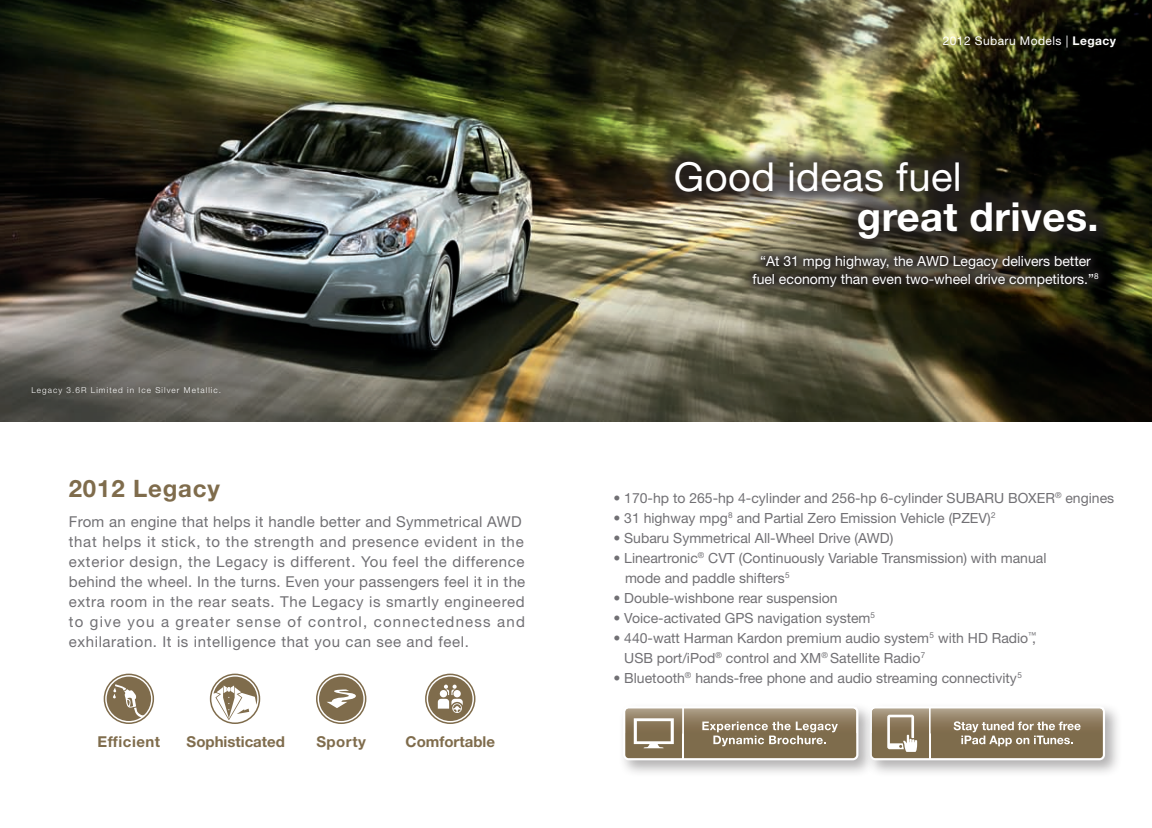
<style>
.page{position:relative;width:1152px;height:828px;background:#fff}
.page>*{position:absolute;margin:0;border:0;box-sizing:border-box;transform-origin:0 0}
.t1{font:40px "Helvetica Neue LT Pro";letter-spacing:.01em;color:#fff}
.t2{font:700 40px "Helvetica Neue LT Pro";letter-spacing:.01em;color:#fff}
.t3{font:700 24px "Helvetica Neue LT Pro";letter-spacing:.035em;color:#7f6c4c}
.t4{font:15px/20px "Helvetica Neue LT Pro";letter-spacing:.045em;color:#717074}
.t5{font:700 15px "Helvetica Neue LT Pro";color:#7f6c4c}
.t6{font:700 15px "Helvetica Neue LT Pro";letter-spacing:.035em;color:#7f6c4c}
.t7{font:14px/20px "Helvetica Neue LT Pro";color:#717074}
.t8{font:14px/18px "Helvetica Neue LT Pro";color:#fff;text-align:center}
.t9{font:12px "Helvetica Neue LT Pro";letter-spacing:.035em;color:#fff}
.t10{font:300 8.2px "Helvetica Neue LT Pro";letter-spacing:.13em;color:#fff}
.s1{font-weight:700}
</style>
<div class="page">
<img style="left:0;top:0;width:1152px;height:422px">
<svg style="left:104px;top:674px;width:50px;height:50px"></svg>
<svg style="left:316px;top:674px;width:50px;height:50px"></svg>
<div style="left:865px;top:702px;width:257px;height:76px;background:#231f20;opacity:.35"></div>
<svg style="left:875px;top:706px;width:230px;height:54px;background:#a0927a"></svg>
<div style="left:618px;top:702px;width:257px;height:76px;background:#231f20;opacity:.35"></div>
<svg style="left:623px;top:706px;width:235px;height:54px;background:#a0927a"></svg>
<div style="left:658px;top:142px;width:320px;height:68px;background:#231f20;opacity:.75"></div>
<div style="left:840px;top:183px;width:275px;height:75px;background:#231f20;opacity:.75"></div>
<div style="left:743px;top:246px;width:365px;height:50px;background:#231f20;opacity:.82"></div>
<svg style="left:210px;top:674px;width:50px;height:50px"></svg>
<svg style="left:425px;top:674px;width:50px;height:50px"></svg>
<p class="t10" style="left:32px;top:385px;width:191px">Legacy 3.6R Limited in Ice Silver Metallic.</p>
<h2 class="t3" style="left:69px;top:474px;width:153px">2012 Legacy</h2>
<p class="t4" style="left:69px;top:511px;width:458px">From an engine that helps it handle better and Symmetrical AWD that helps it stick, to the strength and presence evident in the exterior design, the Legacy is different. You feel the difference behind the wheel. In the turns. Even your passengers feel it in the extra room in the rear seats. The Legacy is smartly engineered to give you a greater sense of control, connectedness and exhilaration. It is intelligence that you can see and feel.</p>
<p class="t6" style="left:97px;top:732px;width:64px">Efficient</p>
<p class="t5" style="left:187px;top:732px;width:100px">Sophisticated</p>
<p class="t5" style="left:316px;top:732px;width:51px">Sporty</p>
<p class="t5" style="left:406px;top:732px;width:91px">Comfortable</p>
<p class="t9" style="left:943px;top:33px;width:175px">2012 Subaru Models | <span class="s1">Legacy</span></p>
<h1 class="t1" style="left:674px;top:152px;width:289px">Good ideas fuel</h1>
<h1 class="t2" style="left:857px;top:191px;width:243px">great drives.</h1>
<p class="t8" style="left:753px;top:251px;width:348px">“At 31 mpg highway, the AWD Legacy delivers better fuel economy than even two-wheel drive competitors.”<sup>8</sup></p>
<p class="t7" style="left:613px;top:487px;width:502px">• 170-hp to 265-hp 4-cylinder and 256-hp 6-cylinder SUBARU BOXER<sup>®</sup> engines</p>
<p class="t7" style="left:613px;top:507px;width:384px">• 31 highway mpg<sup>8</sup> and Partial Zero Emission Vehicle (PZEV)<sup>2</sup></p>
<p class="t7" style="left:613px;top:527px;width:281px">• Subaru Symmetrical All-Wheel Drive (AWD)</p>
<p class="t7" style="left:625px;top:547px;width:423px;text-indent:-12px">• Lineartronic<sup>®</sup> CVT (Continuously Variable Transmission) with manual mode and paddle shifters<sup>5</sup></p>
<p class="t7" style="left:613px;top:587px;width:226px">• Double-wishbone rear suspension</p>
<p class="t7" style="left:613px;top:607px;width:263px">• Voice-activated GPS navigation system<sup>5</sup></p>
<p class="t7" style="left:624px;top:627px;width:413px;text-indent:-11px">• 440-watt Harman Kardon premium audio system<sup>5</sup> with HD Radio<sup>™</sup>,<br>USB port/iPod<sup>®</sup> control and XM<sup>®</sup> Satellite Radio<sup>7</sup></p>
<p class="t7" style="left:613px;top:667px;width:410px">• Bluetooth<sup>®</sup> hands-free phone and audio streaming connectivity<sup>5</sup></p>
</div>
